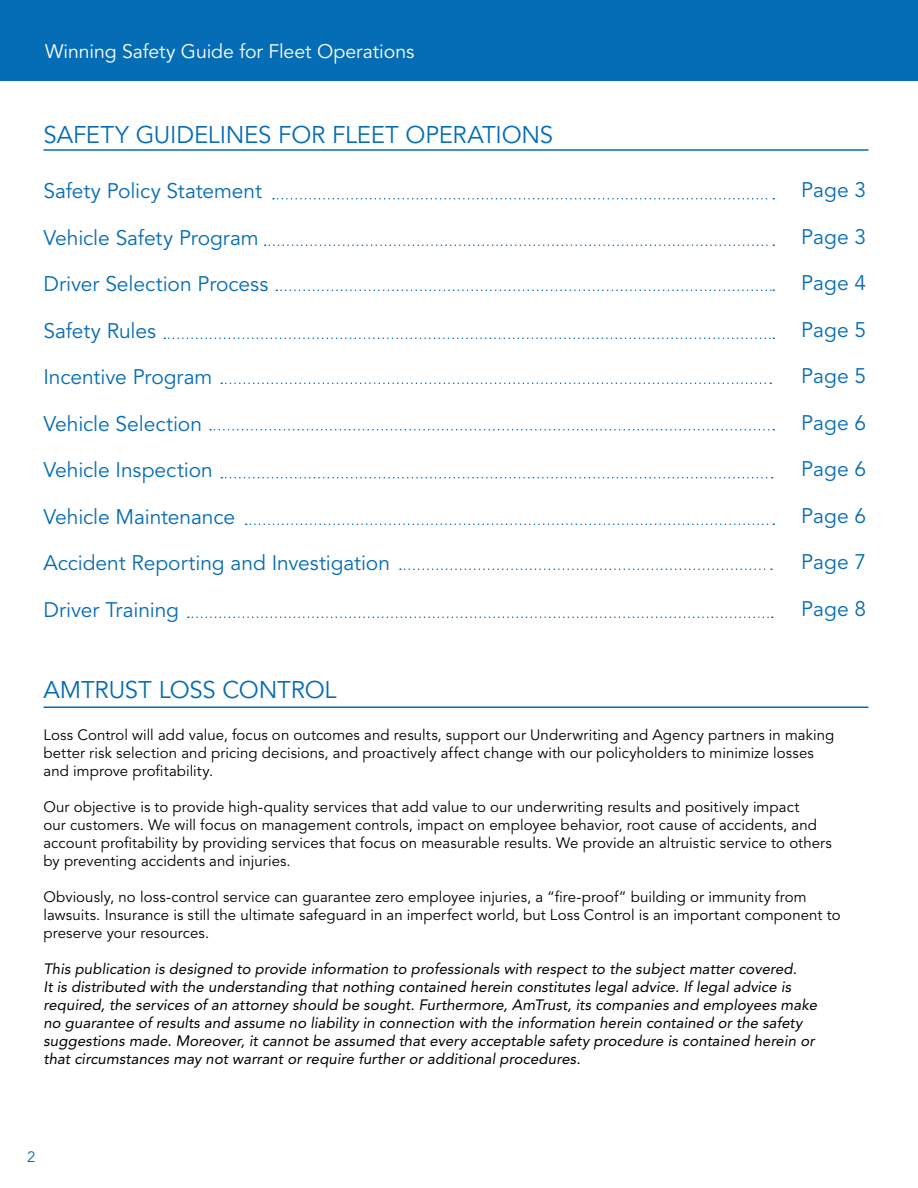
<style>
.page{position:relative;width:918px;height:1188px;background:#fff}
.page>*{position:absolute;margin:0;border:0;box-sizing:border-box;transform-origin:0 0}
.t1{font:24px "Avenir";letter-spacing:-.005em;color:#056cb6}
.t2{font:21px "Avenir";letter-spacing:-.005em;color:#056cb6}
.t3{font:19.5px "Avenir";letter-spacing:-.005em;color:#fff}
.t4{font:15px/18px "Avenir";letter-spacing:.005em;color:#000}
.t5{font:italic 15px/18px "Avenir";letter-spacing:.005em;color:#000}
.t6{font:15px "Avenir";color:#056cb6}
</style>
<div class="page">
<div style="left:0;top:0;width:918px;height:81px;background:#056cb6"></div>
<hr style="left:44px;top:149px;width:824px;height:2px;background:#056cb6">
<svg style="left:273px;top:198px;width:501px;height:2px"></svg>
<svg style="left:265px;top:244px;width:509px;height:2px"></svg>
<svg style="left:276px;top:290px;width:498px;height:1px"></svg>
<svg style="left:164px;top:338px;width:610px;height:1px"></svg>
<svg style="left:221px;top:382px;width:550px;height:2px"></svg>
<svg style="left:210px;top:429px;width:564px;height:1px"></svg>
<svg style="left:221px;top:477px;width:552px;height:1px"></svg>
<svg style="left:246px;top:524px;width:528px;height:1px"></svg>
<svg style="left:400px;top:568px;width:372px;height:2px"></svg>
<svg style="left:188px;top:616px;width:585px;height:2px"></svg>
<hr style="left:44px;top:706px;width:824px;height:2px;background:#056cb6">
<h3 class="t3" style="left:45px;top:40px;width:371px">Winning Safety Guide for Fleet Operations</h3>
<h1 class="t1" style="left:44px;top:121px;width:508px">Safety Guidelines for Fleet Operations</h1>
<h2 class="t2" style="left:44px;top:179px;width:220px">Safety Policy Statement</h2>
<h2 class="t2" style="left:44px;top:225px;width:217px">Vehicle Safety Program</h2>
<h2 class="t2" style="left:44px;top:272px;width:226px">Driver Selection Process</h2>
<h2 class="t2" style="left:44px;top:318px;width:114px">Safety Rules</h2>
<h2 class="t2" style="left:44px;top:365px;width:170px">I ncentive Program</h2>
<h2 class="t2" style="left:43px;top:411px;width:160px">Vehicle Selection</h2>
<h2 class="t2" style="left:43px;top:458px;width:171px">Vehicle I nspection</h2>
<h2 class="t2" style="left:43px;top:504px;width:193px">Vehicle Maintenance</h2>
<h2 class="t2" style="left:43px;top:551px;width:348px">Accident Reporting and I nvestigation</h2>
<h2 class="t2" style="left:44px;top:597px;width:137px">Driver Training</h2>
<h2 class="t2" style="left:801px;top:178px;width:66px">Page 3</h2>
<h2 class="t2" style="left:801px;top:225px;width:66px">Page 3</h2>
<h2 class="t2" style="left:801px;top:271px;width:66px">Page 4</h2>
<h2 class="t2" style="left:801px;top:318px;width:66px">Page 5</h2>
<h2 class="t2" style="left:801px;top:364px;width:66px">Page 5</h2>
<h2 class="t2" style="left:801px;top:411px;width:66px">Page 6</h2>
<h2 class="t2" style="left:801px;top:457px;width:66px">Page 6</h2>
<h2 class="t2" style="left:801px;top:504px;width:66px">Page 6</h2>
<h2 class="t2" style="left:801px;top:550px;width:66px">Page 7</h2>
<h2 class="t2" style="left:801px;top:597px;width:66px">Page 8</h2>
<h1 class="t1" style="left:44px;top:676px;width:130px">AMTRUST Loss</h1>
<h1 class="t1" style="left:223px;top:676px;width:116px">co ntro l</h1>
<p class="t4" style="left:43px;top:727px;width:792px">Loss Control will add value, focus on outcomes and results, support our U nderwriting and Agency partners in making better risk selection and pricing decisions, and proactively affect change with our policyholders to minimize losses and improve profitability.</p>
<p class="t4" style="left:43px;top:799px;width:790px">Our objective is to provide high-quality services that add value to our underwriting results and positively impact<br>our customers. We will focus on management controls, impact on employee behavior, root cause of accidents, and account profitability by providing services that focus on measurable results. We provide an altruistic service to others by preventing accidents and injuries.</p>
<p class="t4" style="left:43px;top:889px;width:799px">Obviously, no loss-control service can guarantee zero employee injuries, a “fire-proof” building or immunity from lawsuits. I nsurance is still the ultimate safeguard in an imperfect world, but Loss Control is an important component to preserve your resources.</p>
<p class="t5" style="left:43px;top:960px;width:775px">This publication is designed to provide information to professionals with respect to the subject matter covered.<br>It is distributed with the understanding that nothing contained herein constitutes legal advice. If legal advice is required, the services of an attorney should be sought. Furthermore, AmTrust, its companies and employees make no guarantee of results and assume no liability in connection with the information herein contained or the safety suggestions made. Moreover, it cannot be assumed that every acceptable safety procedure is contained herein or that circumstances may not warrant or require further or additional procedures.</p>
<p class="t6" style="left:27px;top:1148px;width:10px">2</p>
</div>
